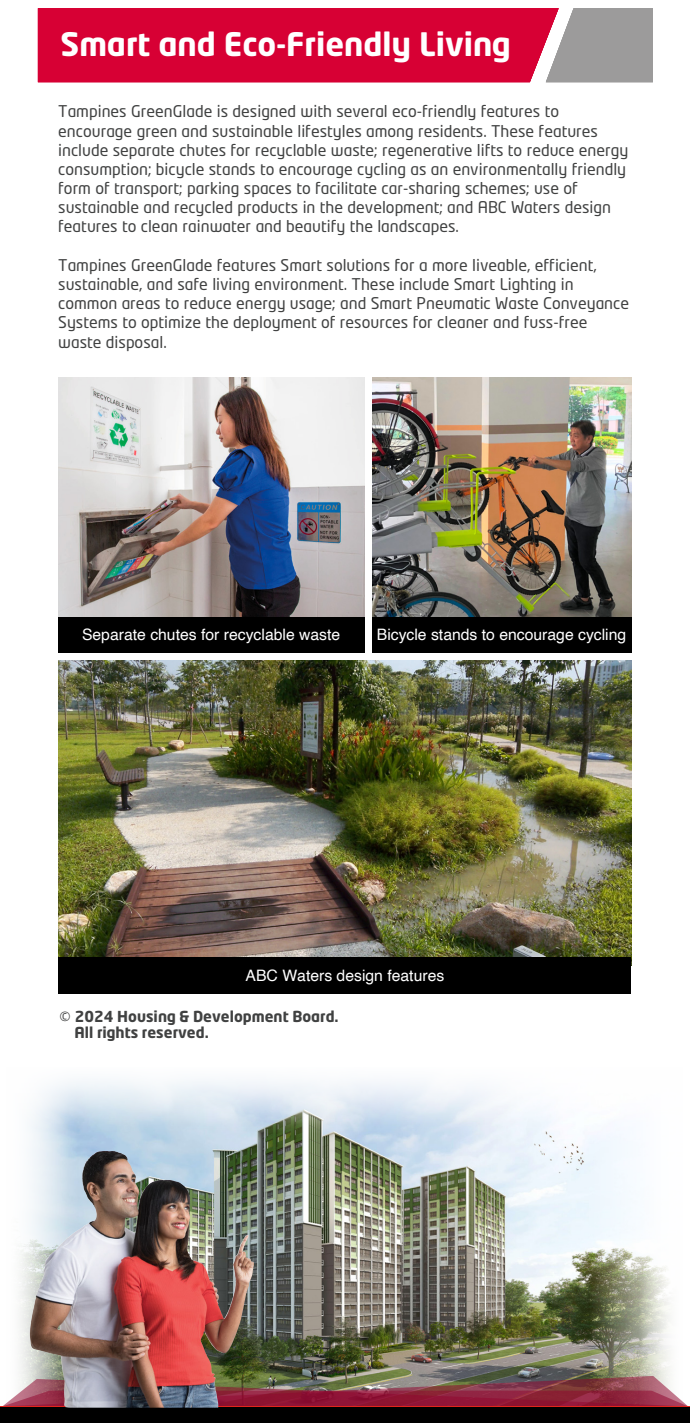
<style>
.page{position:relative;width:690px;height:1423px;background:#fff}
.page>*{position:absolute;margin:0;border:0;box-sizing:border-box;transform-origin:0 0}
.t1{font:700 31.95px "Neo Tech";color:#fff}
.t2{font:15.98px/19.2px "Neo Tech";color:#404141}
.t3{font:15.75px "Helvetica";color:#fff}
.t4{font:700 15px/16.5px "Neo Tech";color:#404141}
.s1{font-weight:400}
</style>
<div class="page">
<img style="left:82px;top:1132px;width:502px;height:243px">
<svg style="left:72px;top:1132px;width:10px;height:243px;background:#bec3cd"></svg>
<svg style="left:584px;top:1132px;width:52px;height:243px"></svg>
<svg style="left:38px;top:8px;width:615px;height:74px;background:#ce1d48"></svg>
<svg style="left:636px;top:1256px;width:35px;height:119px"></svg>
<svg style="left:20px;top:1132px;width:52px;height:243px"></svg>
<img style="left:3px;top:1375px;width:685px;height:31px">
<div style="left:0;top:1407px;width:690px;height:15px;background:#000"></div>
<hr style="left:0;top:1406px;width:690px;height:1px;background:#e1251b">
<svg style="left:30px;top:1125px;width:586px;height:7px"></svg>
<svg style="left:30px;top:1080px;width:524px;height:45px"></svg>
<img style="left:82px;top:1150px;width:22px;height:38px">
<img style="left:58px;top:660px;width:573px;height:305px">
<div style="left:59px;top:957px;width:572px;height:36px;background:#000"></div>
<div style="left:58px;top:617px;width:306px;height:35px;background:#000"></div>
<div style="left:372px;top:617px;width:260px;height:35px;background:#000"></div>
<img style="left:372px;top:377px;width:259px;height:240px">
<img style="left:58px;top:377px;width:306px;height:239px">
<h1 class="t1" style="left:61px;top:31px;width:452px">Smart and Eco-Friendly Living</h1>
<h1 class="t1" style="left:392px;top:31px;width:130px">ly Living</h1>
<p class="t2" style="left:58px;top:103px;width:572px">Tampines GreenGlade is designed with several eco-friendly features to encourage green and sustainable lifestyles among residents. These features include separate chutes for recyclable waste; regenerative lifts to reduce energy consumption; bicycle stands to encourage cycling as an environmentally friendly form of transport; parking spaces to facilitate car-sharing schemes; use of sustainable and recycled products in the development; and ABC Waters design features to clean rainwater and beautify the landscapes.</p>
<p class="t2" style="left:58px;top:256px;width:572px">Tampines GreenGlade features Smart solutions for a more liveable, efficient, sustainable, and safe living environment. These include Smart Lighting in common areas to reduce energy usage; and Smart Pneumatic Waste Conveyance Systems to optimize the deployment of resources for cleaner and fuss-free waste disposal.</p>
<p class="t3" style="left:82px;top:622px;width:260px">Separate chutes for recyclable waste</p>
<p class="t3" style="left:377px;top:622px;width:251px">Bicycle stands to encourage cycling</p>
<p class="t3" style="left:246px;top:963px;width:200px">ABC Waters design features</p>
<p class="t4" style="left:75px;top:1009px;width:266px;text-indent:-15px"><span class="s1">©</span> 2024 Housing &amp; Development Board.<br>All rights reserved.</p>
</div>
